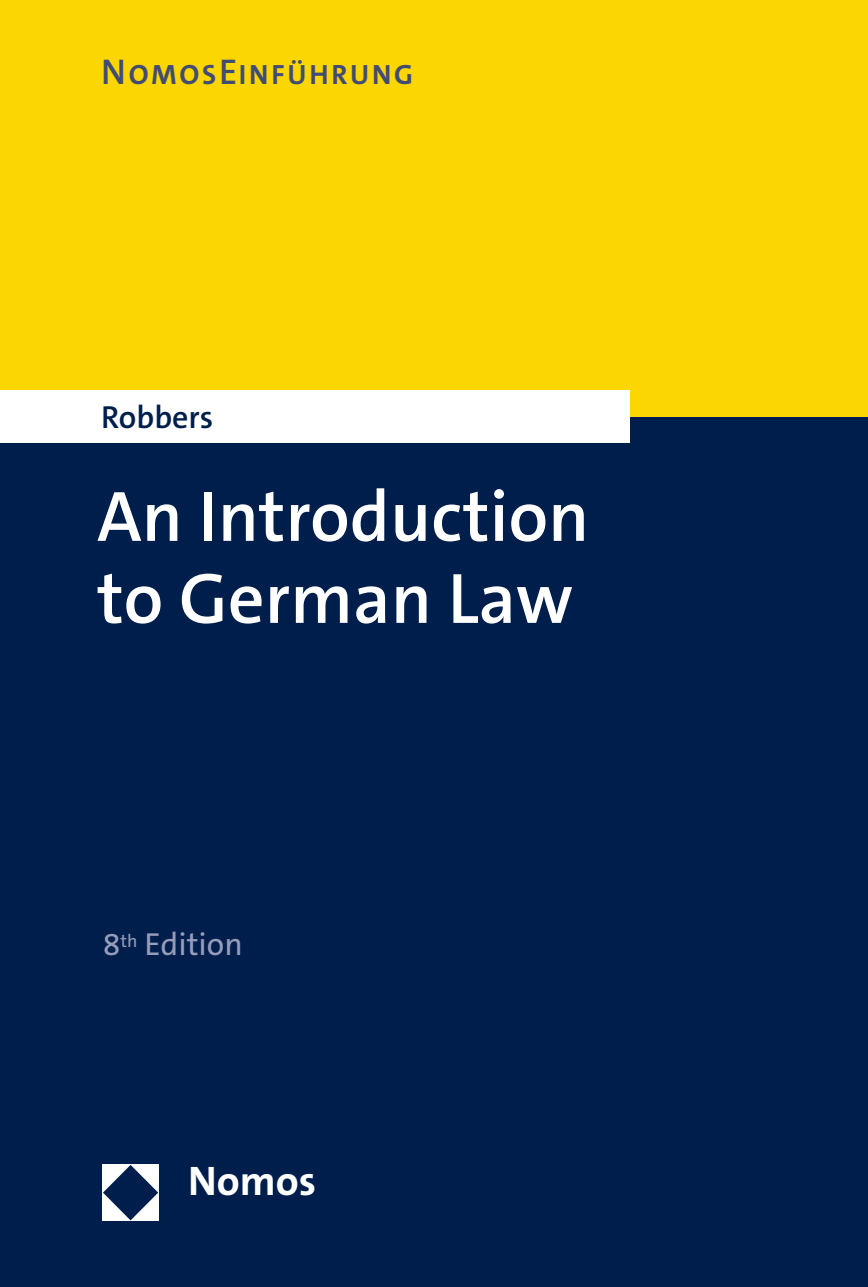
<style>
.page{position:relative;width:868px;height:1287px;background:#fff}
.page>*{position:absolute;margin:0;border:0;box-sizing:border-box;transform-origin:0 0}
.t1{font:600 72px/82px "The Sans C5";color:#fff}
.t2{font:700 41.6px "The Sans C5";color:#fff}
.t3{font:32px "The Sans C5";color:#969cba}
.t4{font:600 32px "The Sans C5";color:#001e4c}
.t5{font:700 28px "The Sans C5";letter-spacing:.1em;color:#414c75}
.s1{font-weight:600;font-size:36px}
</style>
<div class="page">
<div style="left:0;top:0;width:867px;height:431px;background:#fcd600"></div>
<div style="left:0;top:418px;width:867px;height:869px;background:#001e4c"></div>
<div style="left:0;top:390px;width:629px;height:53px;background:#fff"></div>
<div style="left:102px;top:1164px;width:57px;height:57px;background:#fff"></div>
<svg style="left:103px;top:1165px;width:55px;height:55px"></svg>
<p class="t5" style="left:101px;top:57px;width:313px"><span class="s1">N</span>OMOS<span class="s1">E</span>INFÜHRUNG</p>
<p class="t4" style="left:101px;top:396px;width:114px">Robbers</p>
<p class="t1" style="left:97px;top:476px;width:494px">An Introduction to German Law</p>
<p class="t3" style="left:103px;top:924px;width:142px">8<sup>th</sup> Edition</p>
<p class="t2" style="left:188px;top:1154px;width:129px">Nomos</p>
</div>
